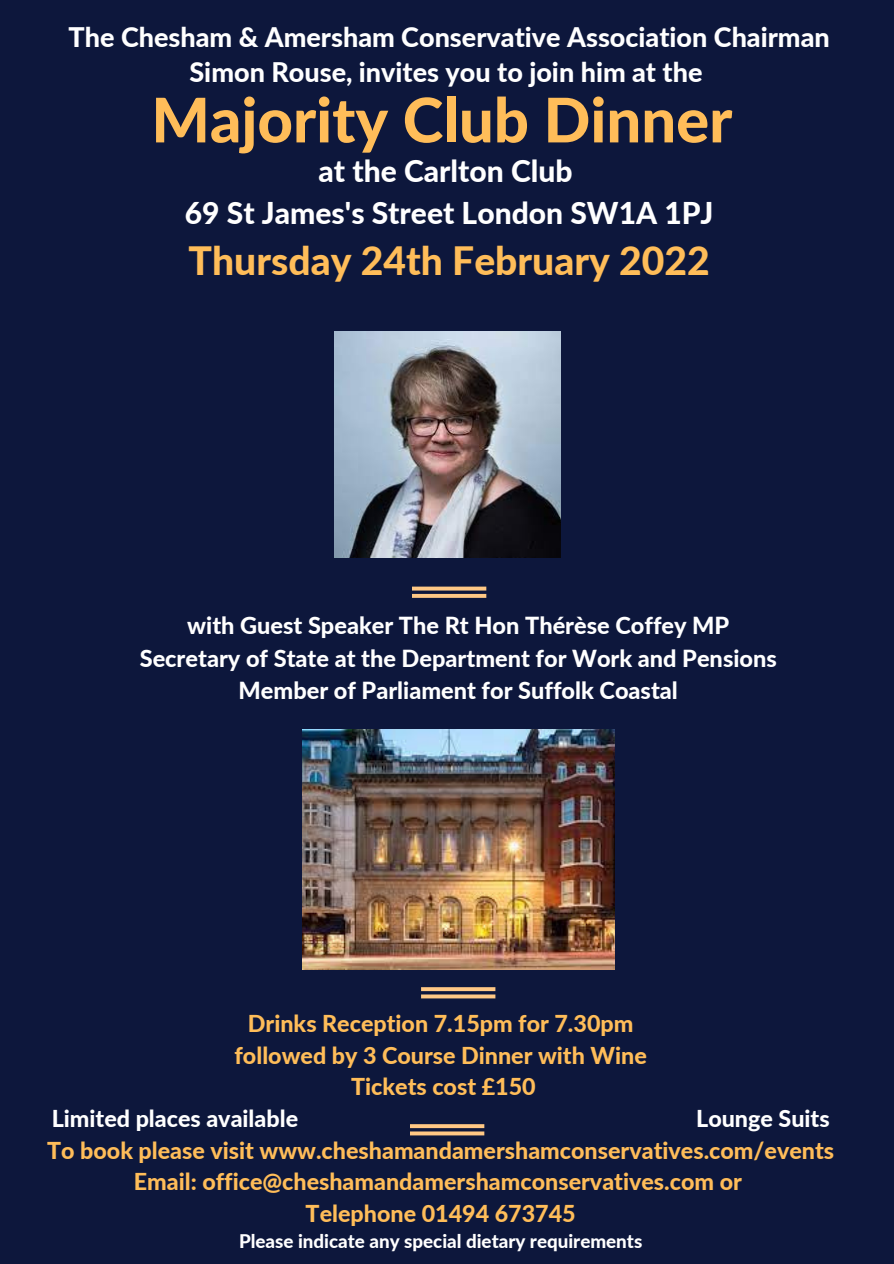
<style>
.page{position:relative;width:894px;height:1264px;background:#fff}
.page>*{position:absolute;margin:0;border:0;box-sizing:border-box;transform-origin:0 0}
.t1{font:800 61.5px "Lato";color:#ffbd59}
.t2{font:800 39px "Lato";color:#ffbd59}
.t3{font:800 30px "Lato";color:#fff}
.t4{font:800 27px "Lato";color:#fff}
.t5{font:800 23.55px "Lato";color:#fff}
.t6{font:800 23.25px "Lato";color:#ffbd59}
.t7{font:800 23.25px "Lato";color:#fff}
.t8{font:800 18.75px "Lato";color:#fff}
</style>
<div class="page">
<div style="left:0;top:0;width:893px;height:1263px;background:#0d173c"></div>
<img style="left:302px;top:729px;width:312px;height:240px">
<svg style="left:412px;top:594px;width:74px;height:4px"></svg>
<svg style="left:412px;top:586px;width:74px;height:4px"></svg>
<img style="left:334px;top:331px;width:226px;height:226px">
<svg style="left:421px;top:994px;width:74px;height:4px"></svg>
<svg style="left:421px;top:987px;width:74px;height:4px"></svg>
<svg style="left:410px;top:1131px;width:74px;height:4px"></svg>
<svg style="left:410px;top:1124px;width:74px;height:4px"></svg>
<p class="t4" style="left:69px;top:20px;width:762px">The Chesham &amp; Amersham Conservative Association Chairman</p>
<p class="t4" style="left:189px;top:55px;width:514px">Simon Rouse, invites you to join him at the</p>
<p class="t1" style="left:151px;top:82px;width:582px">Majority Club Dinner</p>
<p class="t3" style="left:318px;top:152px;width:255px">at the Carlton Club</p>
<p class="t3" style="left:185px;top:194px;width:530px">69 St James's Street London SW1A 1PJ</p>
<p class="t2" style="left:188px;top:237px;width:522px">Thursday 24th February 2022</p>
<p class="t5" style="left:187px;top:611px;width:543px">with Guest Speaker The Rt Hon Thérèse Coffey MP</p>
<p class="t5" style="left:140px;top:643px;width:638px">Secretary of State at the Department for Work and Pensions</p>
<p class="t5" style="left:238px;top:676px;width:440px">Member of Parliament for Suffolk Coastal</p>
<p class="t6" style="left:248px;top:1009px;width:387px">Drinks Reception 7.15pm for 7.30pm</p>
<p class="t6" style="left:234px;top:1040px;width:413px">followed by 3 Course Dinner with Wine</p>
<p class="t6" style="left:351px;top:1072px;width:186px">Tickets cost £150</p>
<p class="t7" style="left:52px;top:1103px;width:248px">Limited places available</p>
<p class="t7" style="left:696px;top:1103px;width:135px">Lounge Suits</p>
<p class="t6" style="left:47px;top:1135px;width:788px">To book please visit www.cheshamandamershamconservatives.com/events</p>
<p class="t6" style="left:134px;top:1167px;width:609px">Email: office@cheshamandamershamconservatives.com or</p>
<p class="t6" style="left:305px;top:1198px;width:271px">Telephone 01494 673745</p>
<p class="t8" style="left:239px;top:1228px;width:404px">Please indicate any special dietary requirements</p>
</div>
